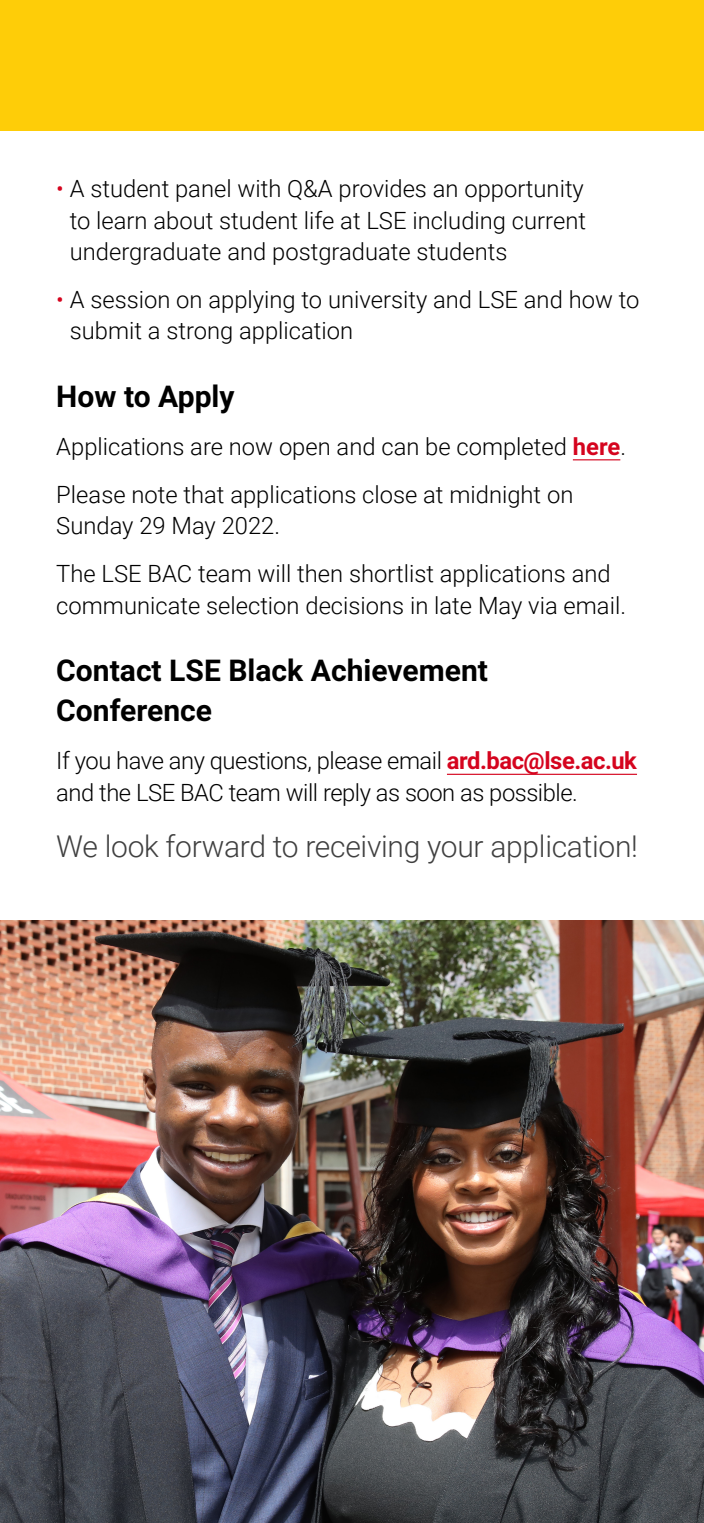
<style>
.page{position:relative;width:704px;height:1523px;background:#fff}
.page>*{position:absolute;margin:0;border:0;box-sizing:border-box;transform-origin:0 0}
.t1{font:700 30px/40px "Roboto";color:#000}
.Contents_1{font:300 30px "Roboto";letter-spacing:-.01em;color:#404040}
.Contents_1-2{font:300 23.75px/31.2px "Roboto";color:#000}
.Contents_1-3{font:300 23.75px/31.2px "Roboto";letter-spacing:-.02em;color:#000}
.s1{color:#d5041e}
.s2{font-weight:700;color:#d5041e}
</style>
<div class="page">
<div style="left:0;top:0;width:703px;height:131px;background:#fecd08"></div>
<hr style="left:572px;top:459px;width:48px;height:1px;background:#d5041e">
<hr style="left:446px;top:773px;width:190px;height:2px;background:#d5041e">
<img style="left:0;top:921px;width:703px;height:601px">
<p class="Contents_1-2" style="left:70px;top:172px;width:517px;text-align:justify;text-indent:-13px"><span class="s1">•</span> A student panel with Q&amp;A provides an opportunity to learn about student life at LSE including current undergraduate and postgraduate students</p>
<p class="Contents_1-2" style="left:70px;top:283px;width:571px;text-indent:-13px"><span class="s1">•</span> A session on applying to university and LSE and how to submit a strong application</p>
<p class="t1" style="left:56px;top:375px;width:180px">How to Apply</p>
<p class="Contents_1-2" style="left:56px;top:430px;width:570px">Applications are now open and can be completed <span class="s2">here</span>.</p>
<p class="Contents_1-2" style="left:56px;top:478px;width:518px">Please note that applications close at midnight on<br>Sunday 29 May 2022.</p>
<p class="Contents_1-2" style="left:56px;top:557px;width:571px">The LSE BAC team will then shortlist applications and communicate selection decisions in late May via email.</p>
<p class="t1" style="left:56px;top:649px;width:433px">Contact LSE Black Achievement<br>Conference</p>
<p class="Contents_1-3" style="left:56px;top:744px;width:581px">If you have any questions, please email <span class="s2">ard.bac@lse.ac.uk </span>and the LSE BAC team will reply as soon as possible.</p>
<p class="Contents_1" style="left:56px;top:826px;width:582px">We look forward to receiving your application!</p>
</div>
